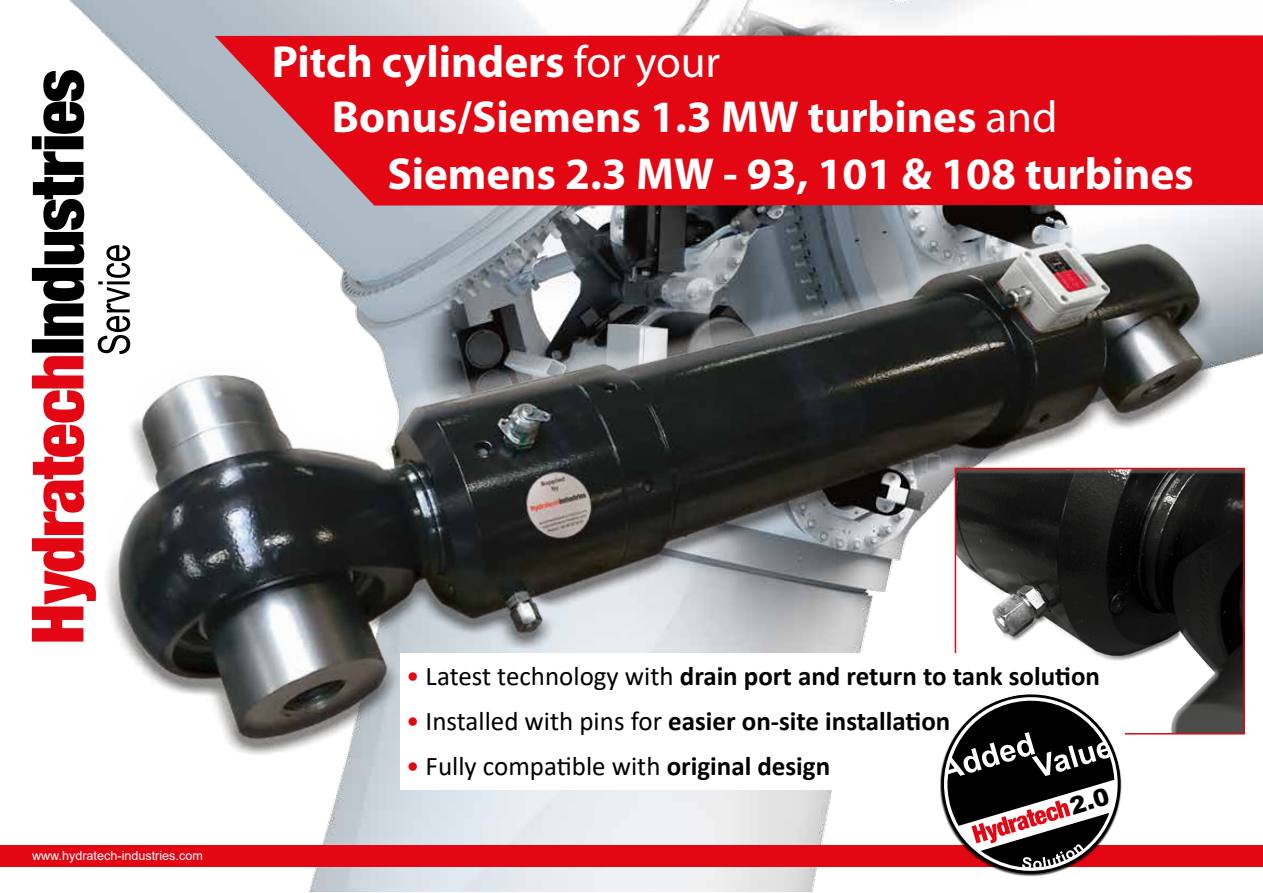
<style>
.page{position:relative;width:1263px;height:893px;background:#fff}
.page>*{position:absolute;margin:0;border:0;box-sizing:border-box;transform-origin:0 0}
.t1{font:700 45px/54.4px "Myriad Pro";color:#fff}
.t2{font:700 27px "Calibri";color:#000}
.t3{font:27px "Calibri";color:#000}
.t4{font:12.6px "Arial";color:#fff}
.s1{font-weight:400}
.s2{font-weight:400;color:#e30613}
.s3{color:#e30613}
.s4{font-weight:700}
</style>
<div class="page">
<img style="left:0;top:0;width:1263px;height:892px">
<img style="left:54px;top:122px;width:1198px;height:750px">
<img style="left:958px;top:471px;width:284px;height:260px">
<div style="left:955px;top:468px;width:290px;height:266px;border:2px solid #e30613"></div>
<div style="left:0;top:845px;width:1263px;height:21px;background:#e30613"></div>
<svg style="left:215px;top:35px;width:1048px;height:171px;background:#df1522"></svg>
<div style="left:401px;top:654px;width:691px;height:136px;background:#fff"></div>
<svg style="left:32px;top:70px;width:98px;height:572px"></svg>
<svg style="left:931px;top:684px;width:200px;height:200px"></svg>
<h1 class="t1" style="left:332px;top:33px;width:727px;text-indent:-60px">Pitch cylinders <span class="s1">for your<br></span>Bonus/Siemens 1.3 MW turbines <span class="s1">and</span></h1>
<h1 class="t1" style="left:387px;top:146px;width:808px">Siemens 2.3 MW - 93, 101 &amp; 108 turbines</h1>
<p class="t4" style="left:32px;top:847px;width:172px">www.hydratech-industries.com</p>
<p class="t2" style="left:406px;top:657px;width:695px"><span class="s2">•</span> <span class="s1">Latest technology with</span> drain port and return to tank solution</p>
<p class="t2" style="left:406px;top:702px;width:546px"><span class="s2">•</span> <span class="s1">Installed with pins for</span> easier on-site installation</p>
<p class="t3" style="left:406px;top:748px;width:426px"><span class="s3">•</span> Fully compatible with <span class="s4">original design</span></p>
</div>
